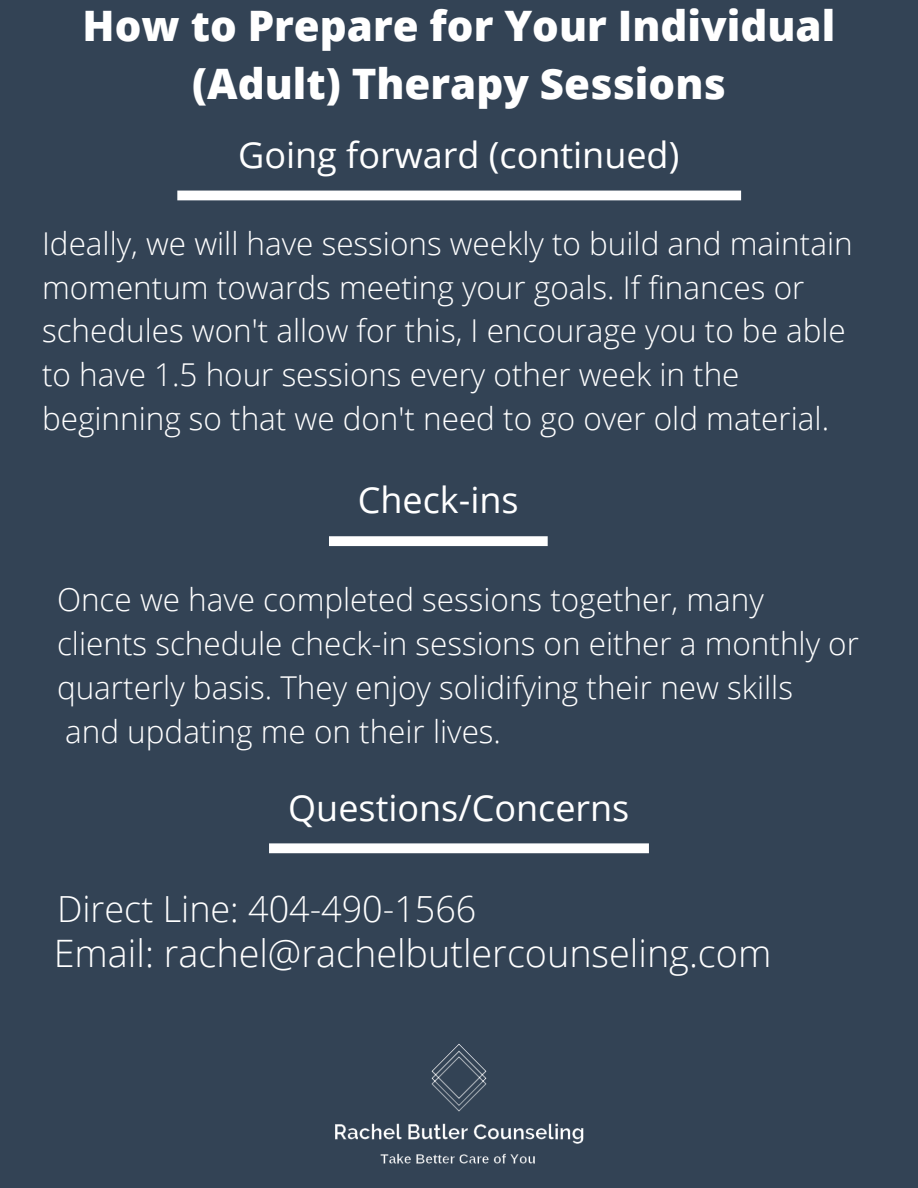
<style>
.page{position:relative;width:918px;height:1188px;background:#334355}
.page>*{position:absolute;margin:0;border:0;box-sizing:border-box;transform-origin:0 0}
.t1{font:800 42px/58.5px "Open Sans";color:#fff;text-align:center}
.t2{font:300 37.8px "Open Sans";color:#fff}
.t3{font:36px "Open Sans";color:#fff}
.t4{font:300 36px "Open Sans";color:#fff}
.t5{font:300 31.5px/43.8px "Open Sans";color:#fff}
</style>
<div class="page">
<img style="left:335px;top:1044px;width:249px;height:120px">
<div style="left:177px;top:191px;width:564px;height:9px;background:#fff"></div>
<svg style="left:329px;top:536px;width:219px;height:10px;background:#f9fafa"></svg>
<svg style="left:269px;top:843px;width:380px;height:10px;background:#f6f7f8"></svg>
<h1 class="t1" style="left:83px;top:-5px;width:754px">How to Prepare for Your Individual (Adult) Therapy Sessions</h1>
<p class="t3" style="left:238px;top:129px;width:443px">Going forward (continued)</p>
<p class="t5" style="left:42px;top:221px;width:812px">Ideally, we will have sessions weekly to build and maintain momentum towards meeting your goals. If finances or schedules won't allow for this, I encourage you to be able to have 1.5 hour sessions every other week in the beginning so that we don't need to go over old material.</p>
<p class="t3" style="left:358px;top:475px;width:162px">Check-ins</p>
<p class="t5" style="left:57px;top:577px;width:803px">Once we have completed sessions together, many clients schedule check-in sessions on either a monthly or quarterly basis. They enjoy solidifying their new skills<br>and updating me on their lives.</p>
<p class="t3" style="left:288px;top:782px;width:343px">Questions/Concerns</p>
<p class="t4" style="left:57px;top:884px;width:421px">Direct Line: 404-490-1566</p>
<p class="t2" style="left:54px;top:927px;width:719px">Email: rachel@rachelbutlercounseling.com</p>
</div>
